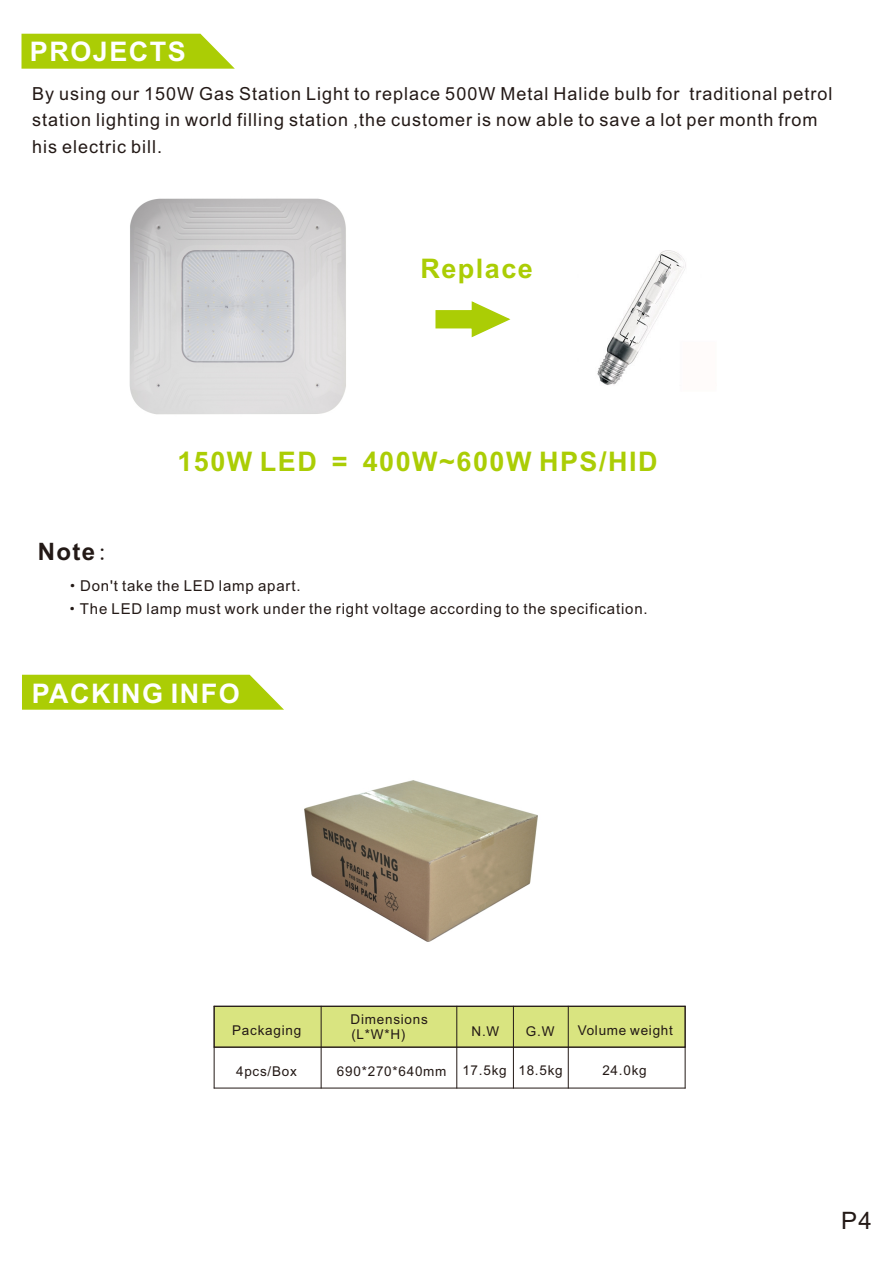
<style>
.page{position:relative;width:893px;height:1263px;background:#fff}
.page>*{position:absolute;margin:0;border:0;box-sizing:border-box;transform-origin:0 0}
.t1{font:700 27px "Arial";letter-spacing:.055em;color:#abcd05}
.t2{font:700 27px "Arial";letter-spacing:.055em;color:#fff}
.t3{font:700 24px "Arial";color:#231916}
.t4{font:24px "Arial";color:#231916}
.t5{font:18px/26.2px "Arial";letter-spacing:.055em;color:#231916}
.t6{font:15px/23.4px "Arial";letter-spacing:.055em;color:#231916}
.t7{font:13.5px/15.1px "Arial";letter-spacing:.055em;color:#231916}
.s1{font-family:"Sim Sun";font-weight:400}
.s2{font-family:"Sim Sun"}
</style>
<div class="page">
<svg style="left:22px;top:34px;width:213px;height:35px;background:#b2d11b"></svg>
<img style="left:597px;top:250px;width:89px;height:135px">
<svg style="left:435px;top:301px;width:76px;height:37px"></svg>
<svg style="left:22px;top:675px;width:262px;height:35px;background:#b0d016"></svg>
<img style="left:304px;top:780px;width:234px;height:162px">
<div style="left:213px;top:1005px;width:473px;height:43px;background:#d9e480"></div>
<hr style="left:214px;top:1006px;width:1px;height:82px;background:#231916">
<hr style="left:321px;top:1006px;width:1px;height:82px;background:#231916">
<hr style="left:456px;top:1006px;width:1px;height:82px;background:#231916">
<hr style="left:513px;top:1006px;width:1px;height:82px;background:#231916">
<hr style="left:568px;top:1006px;width:1px;height:82px;background:#231916">
<hr style="left:685px;top:1006px;width:1px;height:82px;background:#231916">
<hr style="left:214px;top:1088px;width:472px;height:1px;background:#231916">
<hr style="left:214px;top:1047px;width:472px;height:1px;background:#231916">
<hr style="left:214px;top:1006px;width:472px;height:1px;background:#231916">
<img style="left:129px;top:198px;width:217px;height:217px">
<h1 class="t2" style="left:30px;top:42px;width:158px">PROJECTS</h1>
<p class="t5" style="left:32px;top:82px;width:802px">By using our 150W Gas Station Light to replace 500W Metal Halide bulb for traditional petrol station lighting in world filling station ,the customer is now able to save a lot per month from his electric bill.</p>
<h1 class="t1" style="left:420px;top:258px;width:114px">Replace</h1>
<h2 class="t3" style="left:38px;top:543px;width:72px">Note<span class="s1">:</span></h2>
<h1 class="t1" style="left:177px;top:451px;width:482px">150W LED = 400W~600W HPS/HID</h1>
<p class="t6" style="left:65px;top:575px;width:584px"><span class="s2">·</span>Don't take the LED lamp apart.<br><span class="s2">·</span>The LED lamp must work under the right voltage according to the specification.</p>
<h1 class="t2" style="left:32px;top:684px;width:210px">PACKING INFO</h1>
<p class="t7" style="left:232px;top:1023px;width:71px">Packaging</p>
<p class="t7" style="left:351px;top:1013px;width:79px">Dimensions (L*W*H)</p>
<p class="t7" style="left:472px;top:1025px;width:29px">N.W</p>
<p class="t7" style="left:578px;top:1023px;width:97px">Volume weight</p>
<p class="t7" style="left:236px;top:1064px;width:62px">4pcs/Box</p>
<p class="t7" style="left:337px;top:1064px;width:111px">690*270*640mm</p>
<p class="t7" style="left:526px;top:1025px;width:30px">G.W</p>
<p class="t7" style="left:462px;top:1064px;width:102px">17.5kg 18.5kg</p>
<p class="t7" style="left:602px;top:1064px;width:46px">24.0kg</p>
<h2 class="t4" style="left:841px;top:1212px;width:32px">P4</h2>
</div>
